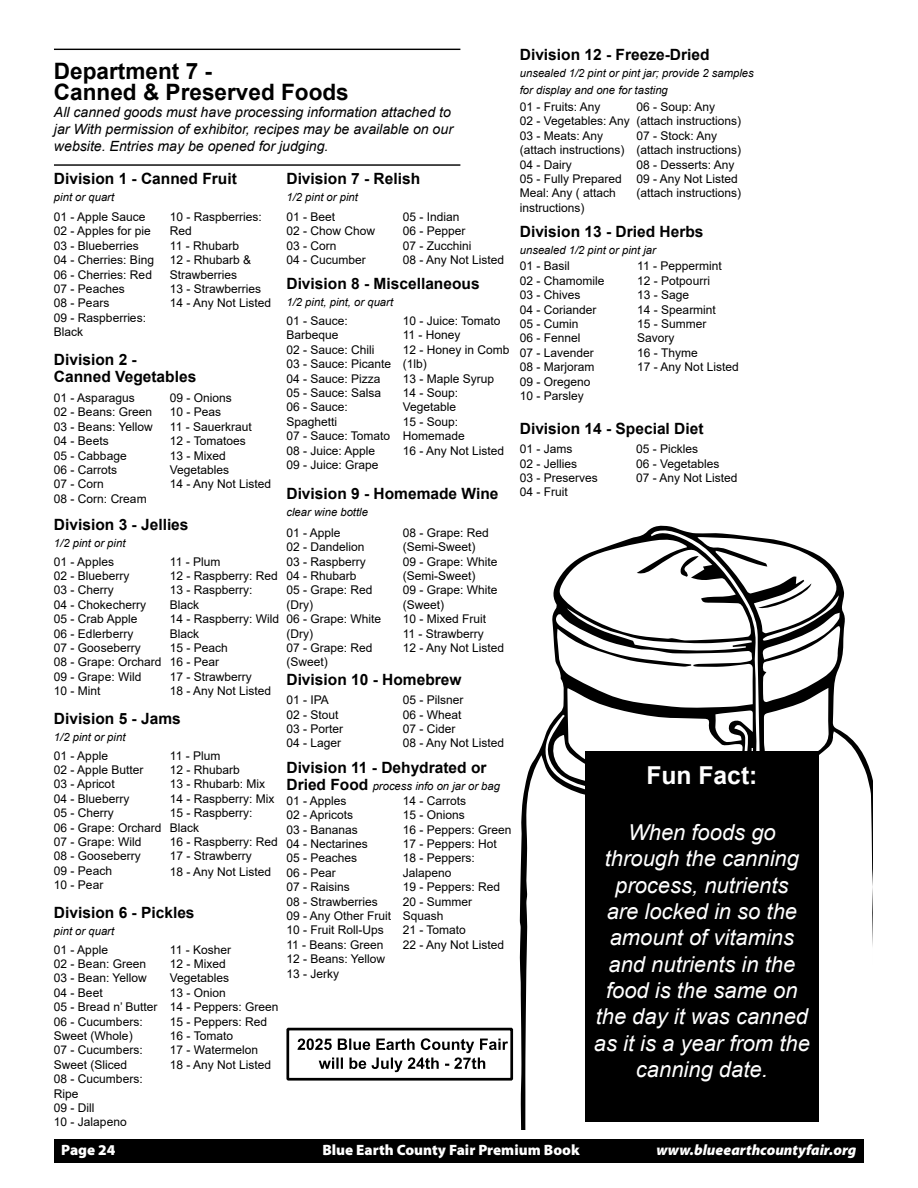
<style>
.page{position:relative;width:918px;height:1188px;background:#fff}
.page>*{position:absolute;margin:0;border:0;box-sizing:border-box;transform-origin:0 0}
.t1{font:700 24.75px "Arial";color:#fff}
.t2{font:700 22.65px/21.1px "Arial";color:#000}
.t3{font:italic 21.9px/26.4px "Arial";color:#fff;text-align:center}
.t4{font:700 15.45px/17px "Arial";color:#000}
.t5{font:900 15px "Myriad Pro";color:#fff}
.t6{font:italic 900 15px "Myriad Pro";color:#fff}
.t7{font:italic 14.1px/17px "Arial";color:#000}
.t8{font:12px/14.4px "Arial";color:#000}
.t9{font:italic 11.25px/17px "Arial";color:#000}
.s1{font-weight:700;font-style:normal;font-size:15.45px}
</style>
<div class="page">
<div style="left:54px;top:1139px;width:810px;height:23px;background:#000"></div>
<svg style="left:520px;top:525px;width:353px;height:605px"></svg>
<svg style="left:680px;top:556px;width:19px;height:21px"></svg>
<svg style="left:758px;top:583px;width:53px;height:28px"></svg>
<hr style="left:54px;top:49px;width:406px;height:1px;background:#000">
<hr style="left:54px;top:164px;width:406px;height:2px;background:#000">
<div style="left:585px;top:751px;width:234px;height:371px;background:#000"></div>
<div style="left:286px;top:1028px;width:227px;height:53px;border:3px solid #000"></div>
<svg style="left:297px;top:1038px;width:211px;height:34px"></svg>
<h2 class="t2" style="left:54px;top:61px;width:296px">Department 7 -<br>Canned &amp; Preserved Foods</h2>
<p class="t7" style="left:54px;top:104px;width:401px">All canned goods must have processing information attached to jar With permission of exhibitor, recipes may be available on our website. Entries may be opened for judging.</p>
<p class="t4" style="left:54px;top:170px;width:184px">Division 1 - Canned Fruit</p>
<p class="t9" style="left:54px;top:188px;width:62px">pint or quart</p>
<p class="t8" style="left:54px;top:210px;width:102px">01 - Apple Sauce<br>02 - Apples for pie<br>03 - Blueberries<br>04 - Cherries: Bing<br>06 - Cherries: Red<br>07 - Peaches<br>08 - Pears<br>09 - Raspberries:<br>Black</p>
<p class="t8" style="left:170px;top:210px;width:103px">10 - Raspberries:<br>Red<br>11 - Rhubarb<br>12 - Rhubarb &amp;<br>Strawberries<br>13 - Strawberries<br>14 - Any Not Listed</p>
<p class="t4" style="left:54px;top:351px;width:144px">Division 2 -<br>Canned Vegetables</p>
<p class="t8" style="left:54px;top:390px;width:100px">01 - Asparagus<br>02 - Beans: Green<br>03 - Beans: Yellow<br>04 - Beets<br>05 - Cabbage<br>06 - Carrots<br>07 - Corn<br>08 - Corn: Cream</p>
<p class="t8" style="left:170px;top:390px;width:103px">09 - Onions<br>10 - Peas<br>11 - Sauerkraut<br>12 - Tomatoes<br>13 - Mixed<br>Vegetables<br>14 - Any Not Listed</p>
<p class="t4" style="left:54px;top:516px;width:136px">Division 3 - Jellies</p>
<p class="t9" style="left:54px;top:534px;width:73px">1/2 pint or pint</p>
<p class="t8" style="left:54px;top:554px;width:109px">01 - Apples<br>02 - Blueberry<br>03 - Cherry<br>04 - Chokecherry<br>05 - Crab Apple<br>06 - Edlerberry<br>07 - Gooseberry<br>08 - Grape: Orchard<br>09 - Grape: Wild<br>10 - Mint</p>
<p class="t8" style="left:170px;top:554px;width:111px">11 - Plum<br>12 - Raspberry: Red<br>13 - Raspberry:<br>Black<br>14 - Raspberry: Wild<br>Black<br>15 - Peach<br>16 - Pear<br>17 - Strawberry<br>18 - Any Not Listed</p>
<p class="t4" style="left:54px;top:710px;width:128px">Division 5 - Jams</p>
<p class="t9" style="left:54px;top:728px;width:73px">1/2 pint or pint</p>
<p class="t8" style="left:54px;top:748px;width:109px">01 - Apple<br>02 - Apple Butter<br>03 - Apricot<br>04 - Blueberry<br>05 - Cherry<br>06 - Grape: Orchard<br>07 - Grape: Wild<br>08 - Gooseberry<br>09 - Peach<br>10 - Pear</p>
<p class="t8" style="left:170px;top:748px;width:110px">11 - Plum<br>12 - Rhubarb<br>13 - Rhubarb: Mix<br>14 - Raspberry: Mix<br>15 - Raspberry:<br>Black<br>16 - Raspberry: Red<br>17 - Strawberry<br>18 - Any Not Listed</p>
<p class="t4" style="left:54px;top:904px;width:142px">Division 6 - Pickles</p>
<p class="t9" style="left:54px;top:923px;width:62px">pint or quart</p>
<p class="t8" style="left:54px;top:942px;width:105px">01 - Apple<br>02 - Bean: Green<br>03 - Bean: Yellow<br>04 - Beet<br>05 - Bread n’ Butter<br>06 - Cucumbers:<br>Sweet (Whole)<br>07 - Cucumbers:<br>Sweet (Sliced<br>08 - Cucumbers:<br>Ripe<br>09 - Dill<br>10 - Jalapeno</p>
<p class="t8" style="left:170px;top:942px;width:110px">11 - Kosher<br>12 - Mixed<br>Vegetables<br>13 - Onion<br>14 - Peppers: Green<br>15 - Peppers: Red<br>16 - Tomato<br>17 - Watermelon<br>18 - Any Not Listed</p>
<p class="t4" style="left:286px;top:170px;width:135px">Division 7 - Relish</p>
<p class="t9" style="left:286px;top:188px;width:73px">1/2 pint or pint</p>
<p class="t8" style="left:286px;top:210px;width:90px">01 - Beet<br>02 - Chow Chow<br>03 - Corn<br>04 - Cucumber</p>
<p class="t8" style="left:403px;top:210px;width:103px">05 - Indian<br>06 - Pepper<br>07 - Zucchini<br>08 - Any Not Listed</p>
<p class="t4" style="left:286px;top:275px;width:195px">Division 8 - Miscellaneous</p>
<p class="t9" style="left:286px;top:294px;width:108px">1/2 pint, pint, or quart</p>
<p class="t8" style="left:286px;top:314px;width:106px">01 - Sauce:<br>Barbeque<br>02 - Sauce: Chili<br>03 - Sauce: Picante<br>04 - Sauce: Pizza<br>05 - Sauce: Salsa<br>06 - Sauce:<br>Spaghetti<br>07 - Sauce: Tomato<br>08 - Juice: Apple<br>09 - Juice: Grape</p>
<p class="t8" style="left:403px;top:314px;width:108px">10 - Juice: Tomato<br>11 - Honey<br>12 - Honey in Comb (1lb)<br>13 - Maple Syrup<br>14 - Soup:<br>Vegetable<br>15 - Soup:<br>Homemade<br>16 - Any Not Listed</p>
<p class="t4" style="left:286px;top:486px;width:214px">Division 9 - Homemade Wine</p>
<p class="t9" style="left:286px;top:504px;width:83px">clear wine bottle</p>
<p class="t8" style="left:286px;top:525px;width:96px">01 - Apple<br>02 - Dandelion<br>03 - Raspberry<br>04 - Rhubarb<br>05 - Grape: Red (Dry)<br>06 - Grape: White (Dry)<br>07 - Grape: Red (Sweet)</p>
<p class="t8" style="left:403px;top:525px;width:103px">08 - Grape: Red (Semi-Sweet)<br>09 - Grape: White (Semi-Sweet)<br>09 - Grape: White (Sweet)<br>10 - Mixed Fruit<br>11 - Strawberry<br>12 - Any Not Listed</p>
<p class="t4" style="left:286px;top:672px;width:177px">Division 10 - Homebrew</p>
<p class="t8" style="left:286px;top:693px;width:58px">01 - IPA<br>02 - Stout<br>03 - Porter<br>04 - Lager</p>
<p class="t8" style="left:403px;top:693px;width:103px">05 - Pilsner<br>06 - Wheat<br>07 - Cider<br>08 - Any Not Listed</p>
<p class="t4" style="left:286px;top:760px;width:202px">Division 11 - Dehydrated or</p>
<p class="t9" style="left:286px;top:778px;width:215px"><span class="s1">Dried Food</span> process info on jar or bag</p>
<p class="t8" style="left:286px;top:793px;width:106px">01 - Apples<br>02 - Apricots<br>03 - Bananas<br>04 - Nectarines<br>05 - Peaches<br>06 - Pear<br>07 - Raisins<br>08 - Strawberries<br>09 - Any Other Fruit<br>10 - Fruit Roll-Ups<br>11 - Beans: Green<br>12 - Beans: Yellow<br>13 - Jerky</p>
<p class="t8" style="left:403px;top:793px;width:110px">14 - Carrots<br>15 - Onions<br>16 - Peppers: Green<br>17 - Peppers: Hot<br>18 - Peppers:<br>Jalapeno<br>19 - Peppers: Red<br>20 - Summer<br>Squash<br>21 - Tomato<br>22 - Any Not Listed</p>
<p class="t4" style="left:520px;top:46px;width:191px">Division 12 - Freeze-Dried</p>
<p class="t9" style="left:520px;top:65px;width:236px">unsealed 1/2 pint or pint jar; provide 2 samples for display and one for tasting</p>
<p class="t8" style="left:520px;top:100px;width:111px">01 - Fruits: Any<br>02 - Vegetables: Any<br>03 - Meats: Any (attach instructions)<br>04 - Dairy<br>05 - Fully Prepared<br>Meal: Any ( attach instructions)</p>
<p class="t8" style="left:636px;top:100px;width:106px">06 - Soup: Any (attach instructions)<br>07 - Stock: Any (attach instructions)<br>08 - Desserts: Any<br>09 - Any Not Listed (attach instructions)</p>
<p class="t4" style="left:520px;top:223px;width:185px">Division 13 - Dried Herbs</p>
<p class="t9" style="left:520px;top:242px;width:138px">unsealed 1/2 pint or pint jar</p>
<p class="t8" style="left:520px;top:259px;width:86px">01 - Basil<br>02 - Chamomile<br>03 - Chives<br>04 - Coriander<br>05 - Cumin<br>06 - Fennel<br>07 - Lavender<br>08 - Marjoram<br>09 - Oregeno<br>10 - Parsley</p>
<p class="t8" style="left:637px;top:259px;width:103px">11 - Peppermint<br>12 - Potpourri<br>13 - Sage<br>14 - Spearmint<br>15 - Summer<br>Savory<br>16 - Thyme<br>17 - Any Not Listed</p>
<p class="t4" style="left:520px;top:421px;width:185px">Division 14 - Special Diet</p>
<p class="t8" style="left:520px;top:442px;width:80px">01 - Jams<br>02 - Jellies<br>03 - Preserves<br>04 - Fruit</p>
<p class="t8" style="left:636px;top:442px;width:103px">05 - Pickles<br>06 - Vegetables<br>07 - Any Not Listed</p>
<h1 class="t1" style="left:646px;top:758px;width:113px">Fun Fact:</h1>
<h3 class="t3" style="left:594px;top:819px;width:218px">When foods go through the canning process, nutrients<br>are locked in so the amount of vitamins and nutrients in the food is the same on the day it was canned as it is a year from the canning date.</h3>
<p class="t5" style="left:61px;top:1141px;width:56px">Page 24</p>
<p class="t5" style="left:322px;top:1141px;width:259px">Blue Earth County Fair Premium Book</p>
<p class="t6" style="left:656px;top:1142px;width:202px">www.blueearthcountyfair.org</p>
</div>
